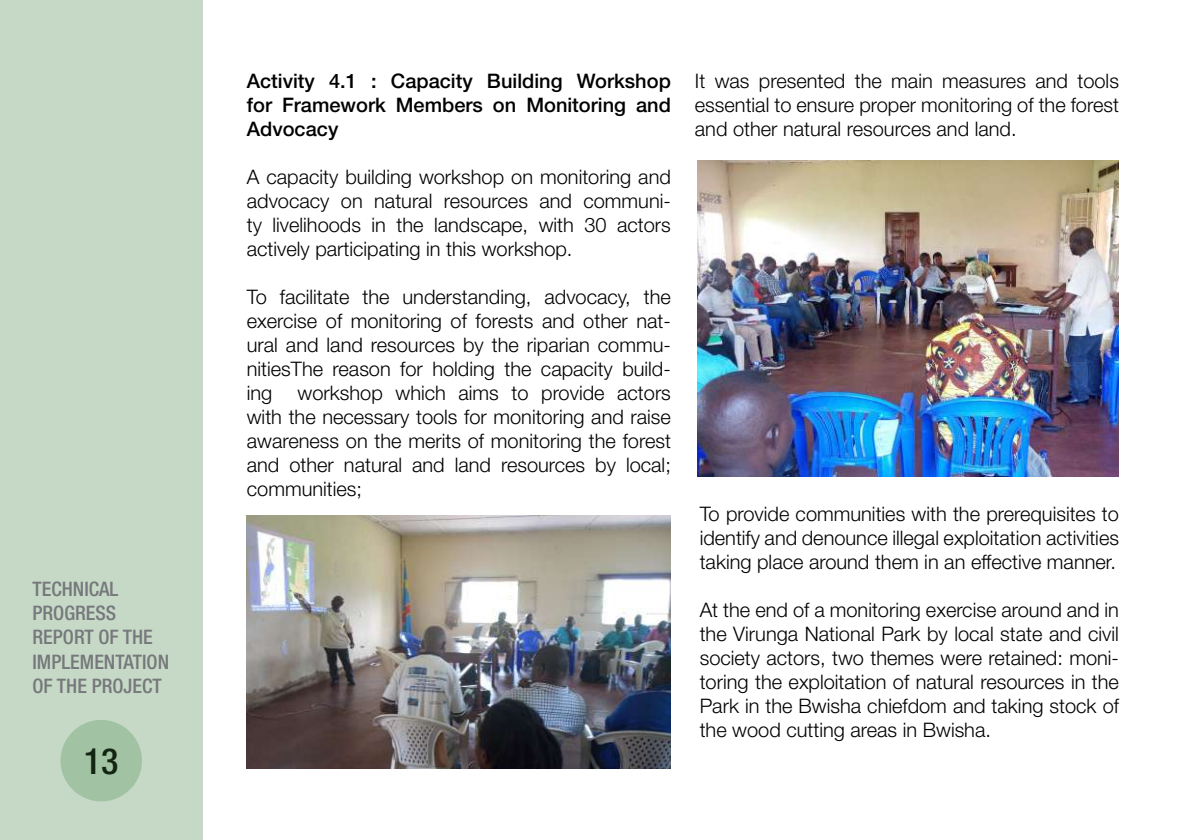
<style>
.page{position:relative;width:1191px;height:840px;background:#fff}
.page>*{position:absolute;margin:0;border:0;box-sizing:border-box;transform-origin:0 0}
.t1{font:500 condensed 36px "Helvetica Neue";color:#000}
.t2{font:300 20px/24px "Helvetica Neue";color:#000;text-align:justify}
.t3{font:500 20px/24px "Helvetica Neue";color:#000;text-align:justify}
.t4{font:500 condensed 20px/24px "Helvetica Neue";color:#76787b}
</style>
<div class="page">
<img style="left:247px;top:515px;width:424px;height:253px">
<img style="left:697px;top:161px;width:422px;height:315px">
<div style="left:0;top:0;width:202px;height:839px;background:#c6d9c6"></div>
<p class="t4" style="left:33px;top:576px;width:138px">TECHNICAL<br>PROGRESS<br>REPORT OF THE<br>IMPLEMENTATION<br>OF THE PROJECT</p>
<h1 class="t1" style="left:84px;top:739px;width:36px">13</h1>
<p class="t3" style="left:247px;top:68px;width:425px">Activity 4.1 : Capacity Building Workshop for Framework Members on Monitoring and Advocacy</p>
<p class="t2" style="left:247px;top:164px;width:425px">A capacity building workshop on monitoring and advocacy on natural resources and communi&shy;ty livelihoods in the landscape, with 30 actors actively participating in this workshop.</p>
<p class="t2" style="left:247px;top:284px;width:425px">To facilitate the understanding, advocacy, the exercise of monitoring of forests and other nat&shy;ural and land resources by the riparian commu&shy;nitiesThe reason for holding the capacity build&shy;ing</p>
<p class="t2" style="left:247px;top:380px;width:425px;text-indent:51px">workshop which aims to provide actors with the necessary tools for monitoring and raise awareness on the merits of monitoring the forest and other natural and land resources by local; communities;</p>
<p class="t2" style="left:695px;top:68px;width:425px">It was presented the main measures and tools essential to ensure proper monitoring of the forest and other natural resources and land.</p>
<p class="t2" style="left:699px;top:500px;width:421px">To provide communities with the prerequisites to identify and denounce illegal exploitation activities taking place around them in an effective manner.</p>
<p class="t2" style="left:699px;top:596px;width:421px">At the end of a monitoring exercise around and in the Virunga National Park by local state and civil society actors, two themes were retained: moni&shy;toring the exploitation of natural resources in the Park in the Bwisha chiefdom and taking stock of the wood cutting areas in Bwisha.</p>
</div>
